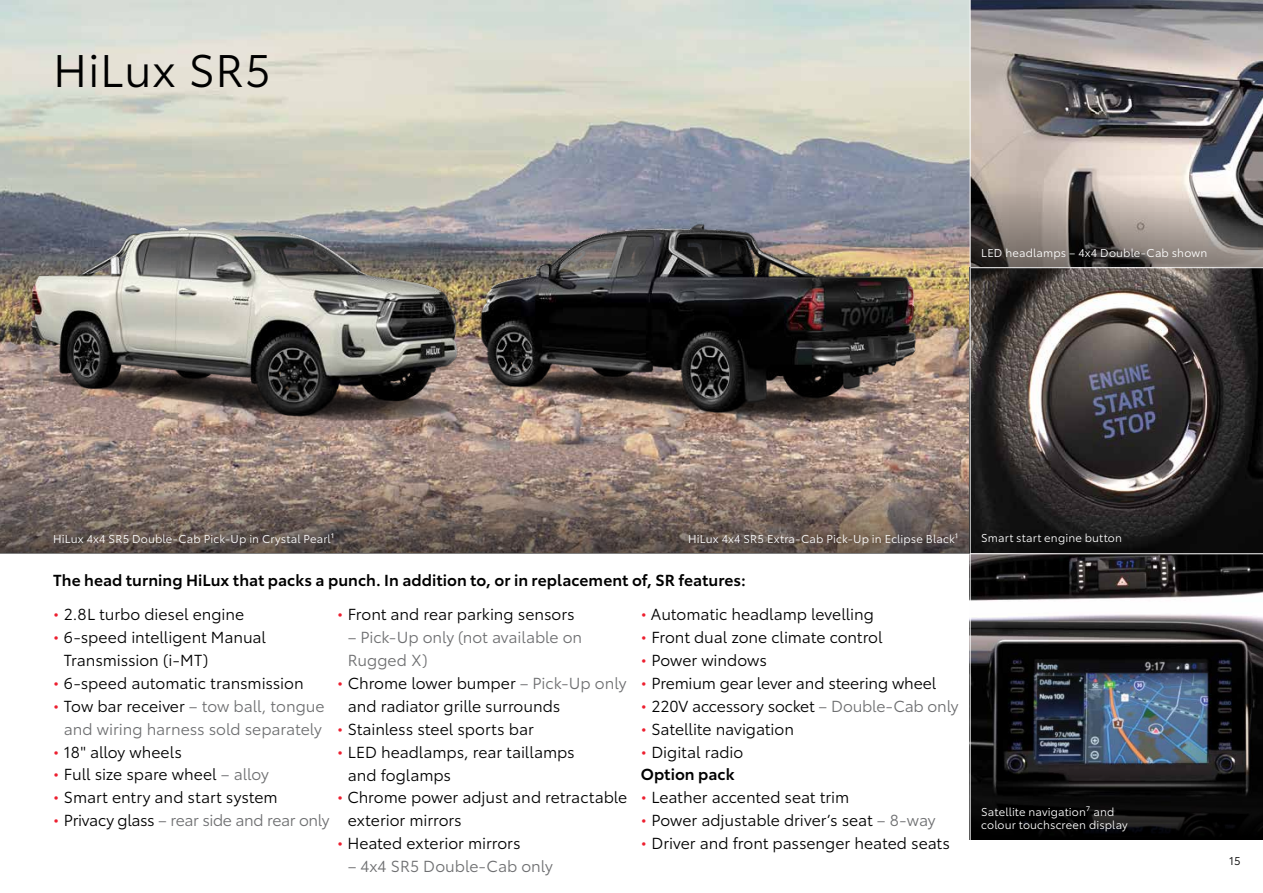
<style>
.page{position:relative;width:1263px;height:893px;background:#fff}
.page>*{position:absolute;margin:0;border:0;box-sizing:border-box;transform-origin:0 0}
.t1{font:45px "Toyota Type";color:#000}
.t2{font:15.75px/22.8px "Toyota Type";letter-spacing:-.005em;color:#000}
.t3{font:15.75px/22.8px "Toyota Type";letter-spacing:-.005em;color:#6e6f71}
.t4{font:600 15.75px "Toyota Type";letter-spacing:.005em;color:#000}
.t5{font:15.75px "Toyota Type";letter-spacing:-.025em;color:#6e6f71}
.t6{font:11.25px/13.5px "Toyota Type";letter-spacing:.01em;color:#fff}
.t7{font:11.25px "Toyota Type";color:#000}
.s1{color:#ed1f30}
.s2{color:#000}
.s3{color:#6e6f71}
.s4{font-weight:600}
</style>
<div class="page">
<img style="left:0;top:0;width:969px;height:457px">
<img style="left:971px;top:0;width:292px;height:191px">
<svg style="left:971px;top:191px;width:292px;height:76px;background:#7a736e"></svg>
<svg style="left:971px;top:268px;width:292px;height:285px;background:#3f3b3b"></svg>
<img style="left:971px;top:554px;width:292px;height:213px">
<svg style="left:971px;top:767px;width:292px;height:73px;background:#0d0c0c"></svg>
<svg style="left:0;top:457px;width:969px;height:96px;background:#72635c"></svg>
<img style="left:0;top:165px;width:384px;height:320px">
<img style="left:384px;top:165px;width:566px;height:320px">
<h1 class="t1" style="left:53px;top:38px;width:219px">HiLux SR5</h1>
<p class="t6" style="left:981px;top:245px;width:228px">LED headlamps – 4x4 Double-Cab shown</p>
<p class="t6" style="left:53px;top:531px;width:283px">HiLux 4x4 SR5 Double-Cab Pick-Up in Crystal Pearl¹</p>
<p class="t6" style="left:688px;top:531px;width:272px">HiLux 4x4 SR5 Extra-Cab Pick-Up in Eclipse Black¹</p>
<p class="t4" style="left:53px;top:568px;width:694px">The head turning HiLux that packs a punch. In addition to, or in replacement of, SR features:</p>
<p class="t2" style="left:53px;top:602px;width:192px"><span class="s1">•</span> 2.8L turbo diesel engine</p>
<p class="t2" style="left:64px;top:625px;width:204px;text-indent:-11px"><span class="s1">•</span> 6-speed intelligent Manual<br>Transmission (i-MT)</p>
<p class="t2" style="left:53px;top:671px;width:252px"><span class="s1">•</span> 6-speed automatic transmission</p>
<p class="t3" style="left:53px;top:694px;width:273px;text-align:center"><span class="s1">•</span> <span class="s2">Tow bar receiver</span> – tow ball, tongue and wiring harness sold separately</p>
<p class="t2" style="left:53px;top:739px;width:130px"><span class="s1">•</span> 18" alloy wheels</p>
<p class="t2" style="left:53px;top:762px;width:217px"><span class="s1">•</span> Full size spare wheel <span class="s3">– alloy</span></p>
<p class="t2" style="left:53px;top:785px;width:226px"><span class="s1">•</span> Smart entry and start system</p>
<p class="t5" style="left:53px;top:809px;width:278px"><span class="s1">•</span> <span class="s2">Privacy glass</span> – rear side and rear only</p>
<p class="t2" style="left:641px;top:602px;width:235px"><span class="s1">•</span> Automatic headlamp levelling</p>
<p class="t2" style="left:641px;top:625px;width:243px"><span class="s1">•</span> Front dual zone climate control</p>
<p class="t2" style="left:641px;top:648px;width:128px"><span class="s1">•</span> Power windows</p>
<p class="t2" style="left:641px;top:671px;width:297px"><span class="s1">•</span> Premium gear lever and steering wheel</p>
<p class="t2" style="left:641px;top:694px;width:319px"><span class="s1">•</span> 220V accessory socket <span class="s3">– Double-Cab only</span></p>
<p class="t2" style="left:641px;top:716px;width:155px"><span class="s1">•</span> Satellite navigation</p>
<p class="t2" style="left:641px;top:739px;width:104px"><span class="s1">•</span> Digital radio<br><span class="s4">Option pack</span></p>
<p class="t2" style="left:641px;top:785px;width:210px"><span class="s1">•</span> Leather accented seat trim</p>
<p class="t2" style="left:641px;top:808px;width:296px"><span class="s1">•</span> Power adjustable driver’s seat <span class="s3">– 8-way</span></p>
<p class="t2" style="left:641px;top:831px;width:311px"><span class="s1">•</span> Driver and front passenger heated seats</p>
<p class="t2" style="left:337px;top:602px;width:239px"><span class="s1">•</span> Front and rear parking sensors</p>
<p class="t3" style="left:348px;top:625px;width:236px">– Pick-Up only (not available on<br>Rugged X)</p>
<p class="t2" style="left:348px;top:671px;width:280px;text-indent:-11px"><span class="s1">•</span> Chrome lower bumper <span class="s3">– Pick-Up only </span>and radiator grille surrounds</p>
<p class="t2" style="left:337px;top:717px;width:198px"><span class="s1">•</span> Stainless steel sports bar</p>
<p class="t2" style="left:348px;top:739px;width:228px;text-indent:-11px"><span class="s1">•</span> LED headlamps, rear taillamps and foglamps</p>
<p class="t2" style="left:348px;top:785px;width:281px;text-indent:-11px"><span class="s1">•</span> Chrome power adjust and retractable exterior mirrors</p>
<p class="t2" style="left:337px;top:831px;width:185px"><span class="s1">•</span> Heated exterior mirrors</p>
<p class="t3" style="left:348px;top:854px;width:207px">– 4x4 SR5 Double-Cab only</p>
<p class="t6" style="left:981px;top:531px;width:142px">Smart start engine button</p>
<p class="t6" style="left:981px;top:804px;width:148px">Satellite navigation⁷ and colour touchscreen display</p>
<p class="t7" style="left:1229px;top:853px;width:13px">15</p>
</div>
